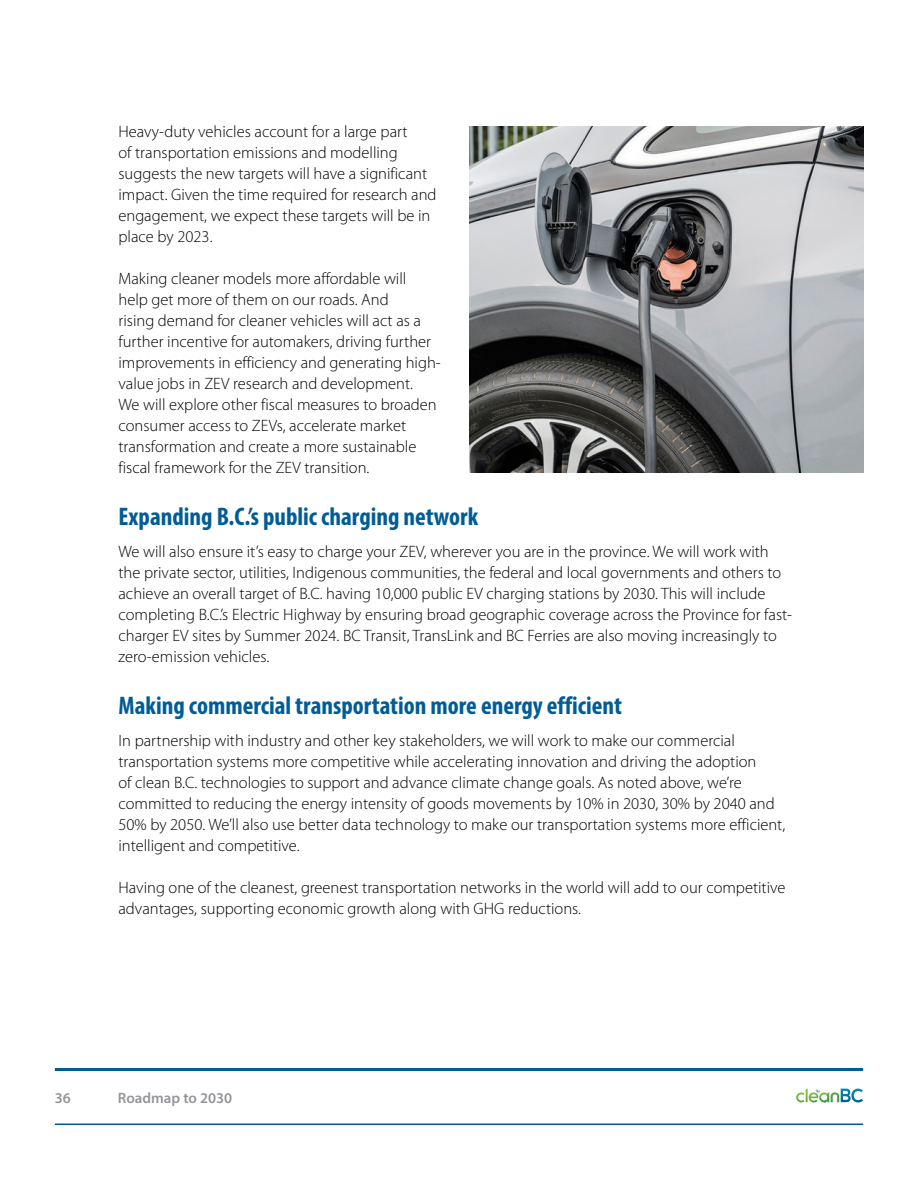
<style>
.page{position:relative;width:918px;height:1188px;background:#fff}
.page>*{position:absolute;margin:0;border:0;box-sizing:border-box;transform-origin:0 0}
.t1{font:700 condensed 25.5px "Myriad Pro";color:#005c97}
.t2{font:300 16.5px/21px "Myriad Pro";color:#000}
.t3{font:600 15px "Myriad Pro";color:#939598}
</style>
<div class="page">
<svg style="left:796px;top:1089px;width:67px;height:13px"></svg>
<hr style="left:55px;top:1068px;width:808px;height:3px;background:#005c97">
<hr style="left:55px;top:1124px;width:808px;height:1px;background:#005c97">
<img style="left:470px;top:126px;width:394px;height:346px">
<p class="t2" style="left:118px;top:121px;width:320px">Heavy-duty vehicles account for a large part<br>of transportation emissions and modelling suggests the new targets will have a significant impact. Given the time required for research and engagement, we expect these targets will be in place by 2023.</p>
<p class="t2" style="left:118px;top:268px;width:324px">Making cleaner models more affordable will<br>help get more of them on our roads. And<br>rising demand for cleaner vehicles will act as a further incentive for automakers, driving further improvements in efficiency and generating high&shy;value jobs in ZEV research and development.<br>We will explore other fiscal measures to broaden consumer access to ZEVs, accelerate market transformation and create a more sustainable fiscal framework for the ZEV transition.</p>
<h1 class="t1" style="left:118px;top:501px;width:361px">Expanding B.C.’s public charging network</h1>
<p class="t2" style="left:118px;top:541px;width:675px">We will also ensure it’s easy to charge your ZEV, wherever you are in the province. We will work with the private sector, utilities, Indigenous communities, the federal and local governments and others to achieve an overall target of B.C. having 10,000 public EV charging stations by 2030. This will include completing B.C.’s Electric Highway by ensuring broad geographic coverage across the Province for fast&shy;charger EV sites by Summer 2024. BC Transit, TransLink and BC Ferries are also moving increasingly to zero-emission vehicles.</p>
<h1 class="t1" style="left:118px;top:690px;width:505px">Making commercial transportation more energy efficient</h1>
<p class="t2" style="left:118px;top:730px;width:668px">In partnership with industry and other key stakeholders, we will work to make our commercial transportation systems more competitive while accelerating innovation and driving the adoption<br>of clean B.C. technologies to support and advance climate change goals. As noted above, we’re committed to reducing the energy intensity of goods movements by 10% in 2030, 30% by 2040 and 50% by 2050. We’ll also use better data technology to make our transportation systems more efficient, intelligent and competitive.</p>
<p class="t2" style="left:118px;top:877px;width:669px">Having one of the cleanest, greenest transportation networks in the world will add to our competitive advantages, supporting economic growth along with GHG reductions.</p>
<p class="t3" style="left:55px;top:1088px;width:18px">36</p>
<p class="t3" style="left:118px;top:1088px;width:116px">Roadmap to 2030</p>
</div>
